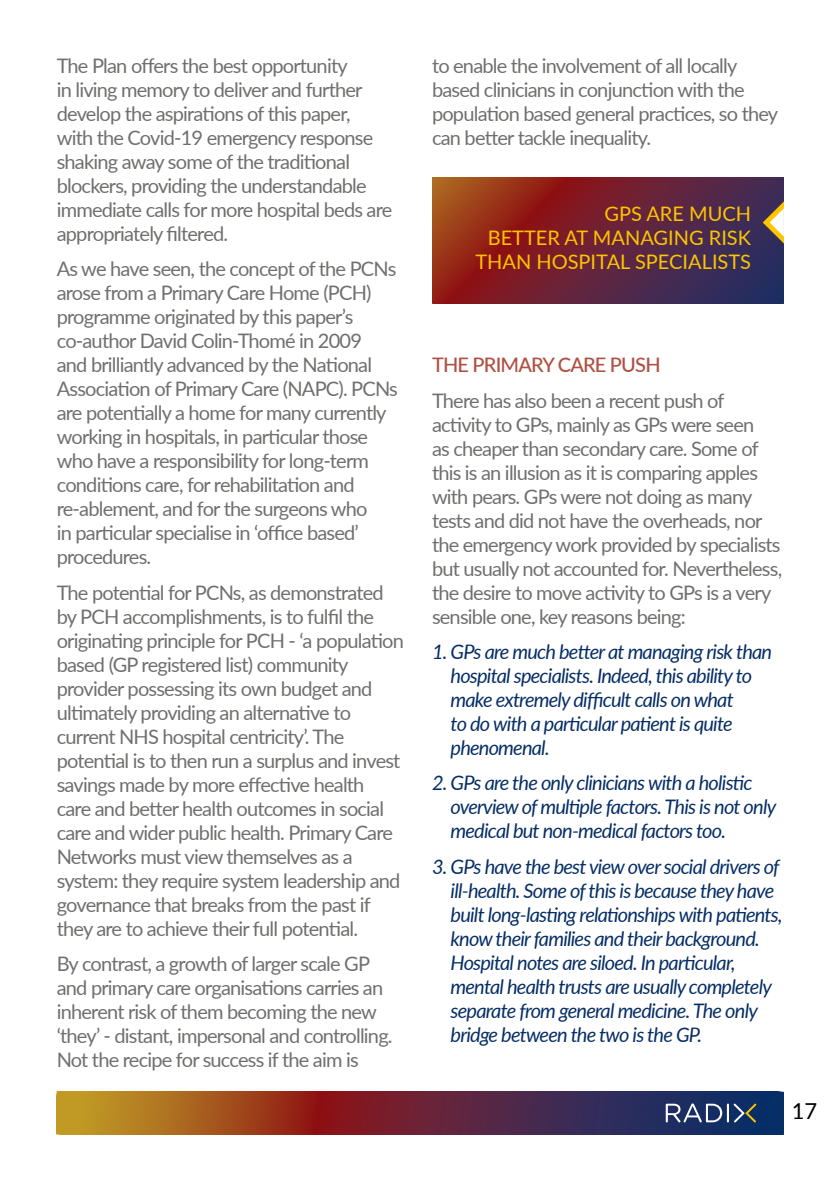
<style>
.page{position:relative;width:840px;height:1191px;background:#fff}
.page>*{position:absolute;margin:0;border:0;box-sizing:border-box;transform-origin:0 0}
.t1{font:22px "Lato";color:#000}
.t2{font:20px/24px "Lato";letter-spacing:-.04em;color:#6f6f6e}
.t3{font:italic 20px/24px "Lato";letter-spacing:-.04em;color:#062e66}
.t4{font:20px/24px "Lato";color:#fdc400;text-align:right}
.t5{font:500 20px "Lato";letter-spacing:-.04em;color:#af5043}
</style>
<div class="page">
<img style="left:57px;top:1092px;width:726px;height:42px">
<svg style="left:665px;top:1101px;width:92px;height:23px;background:#46587e"></svg>
<img style="left:432px;top:177px;width:351px;height:126px">
<svg style="left:758px;top:194px;width:25px;height:56px"></svg>
<p class="t2" style="left:57px;top:53px;width:337px">The Plan offers the best opportunity<br>in living memory to deliver and further develop the aspirations of this paper,<br>with the Covid-19 emergency response shaking away some of the traditional blockers, providing the understandable immediate calls for more hospital beds are appropriately filtered.</p>
<p class="t2" style="left:57px;top:258px;width:342px">As we have seen, the concept of the PCNs arose from a Primary Care Home (PCH) programme originated by this paper’s co-author David Colin-Thomé in 2009<br>and brilliantly advanced by the National Association of Primary Care (NAPC). PCNs are potentially a home for many currently working in hospitals, in particular those who have a responsibility for long-term conditions care, for rehabilitation and re-ablement, and for the surgeons who<br>in particular specialise in ‘office based’ procedures.</p>
<p class="t2" style="left:57px;top:579px;width:348px">The potential for PCNs, as demonstrated by PCH accomplishments, is to fulfil the originating principle for PCH - ‘a population based (GP registered list) community provider possessing its own budget and ultimately providing an alternative to current NHS hospital centricity’. The potential is to then run a surplus and invest savings made by more effective health care and better health outcomes in social care and wider public health. Primary Care Networks must view themselves as a system: they require system leadership and governance that breaks from the past if they are to achieve their full potential.</p>
<p class="t2" style="left:57px;top:953px;width:337px">By contrast, a growth of larger scale GP and primary care organisations carries an inherent risk of them becoming the new ‘they’ - distant, impersonal and controlling.<br>Not the recipe for success if the aim is</p>
<p class="t2" style="left:432px;top:55px;width:347px">to enable the involvement of all locally based clinicians in conjunction with the population based general practices, so they can better tackle inequality.</p>
<p class="t4" style="left:475px;top:203px;width:277px">GPS ARE MUCH<br>BETTER AT MANAGING RISK<br>THAN HOSPITAL SPECIALISTS</p>
<p class="t5" style="left:432px;top:358px;width:230px">THE PRIMARY CARE PUSH</p>
<p class="t2" style="left:432px;top:390px;width:351px">There has also been a recent push of activity to GPs, mainly as GPs were seen<br>as cheaper than secondary care. Some of this is an illusion as it is comparing apples with pears. GPs were not doing as many tests and did not have the overheads, nor the emergency work provided by specialists but usually not accounted for. Nevertheless, the desire to move activity to GPs is a very sensible one, key reasons being:</p>
<p class="t3" style="left:450px;top:639px;width:323px;text-indent:-19px">1. GPs are much better at managing risk than hospital specialists. Indeed, this ability to make extremely difficult calls on what<br>to do with a particular patient is quite phenomenal.</p>
<p class="t3" style="left:450px;top:770px;width:327px;text-indent:-19px">2. GPs are the only clinicians with a holistic overview of multiple factors. This is not only medical but non-medical factors too.</p>
<p class="t3" style="left:450px;top:853px;width:333px;text-indent:-19px">3. GPs have the best view over social drivers of ill-health. Some of this is because they have built long-lasting relationships with patients, know their families and their background.<br>Hospital notes are siloed. In particular, mental health trusts are usually completely separate from general medicine. The only bridge between the two is the GP.</p>
<p class="t1" style="left:791px;top:1102px;width:27px">17</p>
</div>
